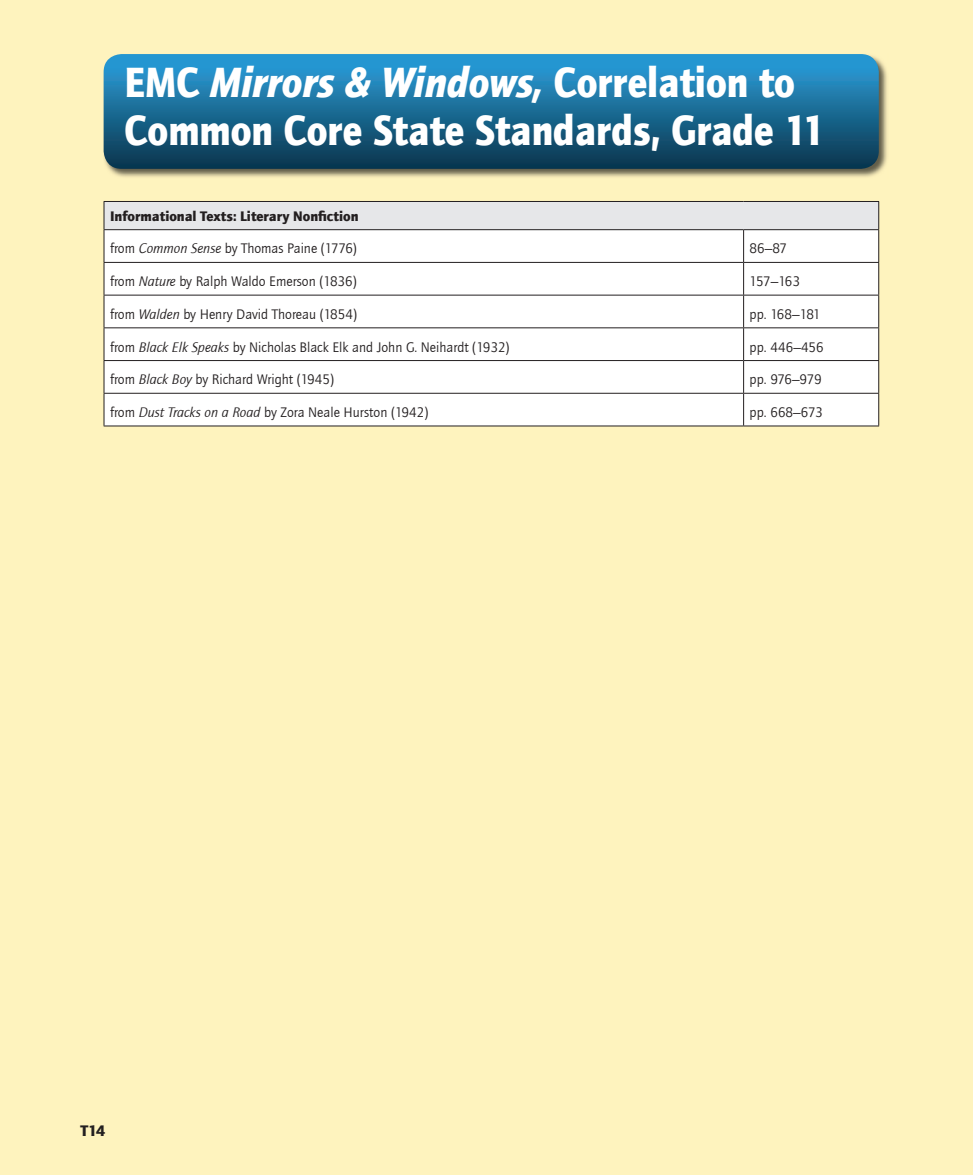
<style>
.page{position:relative;width:973px;height:1175px;background:#fff}
.page>*{position:absolute;margin:0;border:0;box-sizing:border-box;transform-origin:0 0}
.t1{font:900 43.5px/48px "ITC Quay Sans Com";color:#fff;scale:.9 1}
.t2{font:900 15.75px "ITC Quay Sans Com";color:#231f20}
.t3{font:14.25px "ITC Quay Sans Com";color:#231f20}
.t4{font:900 14.25px "ITC Quay Sans Com";color:#231f20}
.s1{font-style:italic}
</style>
<div class="page">
<hr style="left:972px;top:0;width:1px;height:1175px;background:#fef3be">
<div style="left:0;top:0;width:972px;height:1175px;background:#fef3be"></div>
<img style="left:103px;top:59px;width:784px;height:118px">
<svg style="left:104px;top:54px;width:774px;height:115px;background:#1a6a94"></svg>
<div style="left:104px;top:201px;width:774px;height:29px;background:#e6e7e9"></div>
<div style="left:105px;top:230px;width:773px;height:195px;background:#fff"></div>
<hr style="left:104px;top:230px;width:1px;height:32px;background:#231f20">
<hr style="left:743px;top:230px;width:1px;height:32px;background:#231f20">
<hr style="left:878px;top:230px;width:1px;height:32px;background:#231f20">
<hr style="left:104px;top:262px;width:639px;height:1px;background:#231f20">
<hr style="left:104px;top:263px;width:1px;height:32px;background:#231f20">
<hr style="left:743px;top:262px;width:135px;height:1px;background:#231f20">
<hr style="left:743px;top:263px;width:1px;height:32px;background:#231f20">
<hr style="left:878px;top:263px;width:1px;height:32px;background:#231f20">
<hr style="left:104px;top:295px;width:639px;height:1px;background:#231f20">
<hr style="left:104px;top:295px;width:1px;height:32px;background:#231f20">
<hr style="left:743px;top:295px;width:135px;height:1px;background:#231f20">
<hr style="left:743px;top:295px;width:1px;height:32px;background:#231f20">
<hr style="left:878px;top:295px;width:1px;height:32px;background:#231f20">
<hr style="left:104px;top:327px;width:639px;height:1px;background:#231f20">
<hr style="left:104px;top:328px;width:1px;height:32px;background:#231f20">
<hr style="left:743px;top:327px;width:135px;height:1px;background:#231f20">
<hr style="left:743px;top:328px;width:1px;height:32px;background:#231f20">
<hr style="left:878px;top:328px;width:1px;height:32px;background:#231f20">
<hr style="left:104px;top:360px;width:639px;height:1px;background:#231f20">
<hr style="left:104px;top:361px;width:1px;height:32px;background:#231f20">
<hr style="left:743px;top:360px;width:135px;height:1px;background:#231f20">
<hr style="left:743px;top:361px;width:1px;height:32px;background:#231f20">
<hr style="left:878px;top:361px;width:1px;height:32px;background:#231f20">
<hr style="left:104px;top:393px;width:639px;height:1px;background:#231f20">
<hr style="left:104px;top:394px;width:1px;height:31px;background:#231f20">
<hr style="left:743px;top:393px;width:135px;height:1px;background:#231f20">
<hr style="left:743px;top:394px;width:1px;height:31px;background:#231f20">
<hr style="left:878px;top:394px;width:1px;height:31px;background:#231f20">
<hr style="left:104px;top:425px;width:639px;height:1px;background:#231f20">
<hr style="left:743px;top:425px;width:135px;height:1px;background:#231f20">
<hr style="left:104px;top:201px;width:639px;height:1px;background:#231f20">
<svg style="left:104px;top:202px;width:1px;height:27px"></svg>
<hr style="left:743px;top:201px;width:135px;height:1px;background:#231f20">
<svg style="left:878px;top:202px;width:1px;height:27px"></svg>
<hr style="left:104px;top:229px;width:639px;height:1px;background:#231f20">
<hr style="left:743px;top:229px;width:135px;height:1px;background:#231f20">
<h1 class="t1" style="left:125px;top:57px;width:779px">EMC <span class="s1">Mirrors &amp; Windows,</span> Correlation to<br>Common Core State Standards, Grade 11</h1>
<p class="t4" style="left:110px;top:207px;width:250px">Informational Texts: Literary Nonfiction</p>
<p class="t3" style="left:110px;top:240px;width:248px">from <span class="s1">Common Sense</span> by Thomas Paine (1776)</p>
<p class="t3" style="left:749px;top:240px;width:39px">86–87</p>
<p class="t3" style="left:110px;top:273px;width:248px">from <span class="s1">Nature</span> by Ralph Waldo Emerson (1836)</p>
<p class="t3" style="left:749px;top:273px;width:52px">157–163</p>
<p class="t3" style="left:110px;top:306px;width:248px">from <span class="s1">Walden</span> by Henry David Thoreau (1854)</p>
<p class="t3" style="left:749px;top:306px;width:73px">pp. 168–181</p>
<p class="t3" style="left:110px;top:338px;width:401px">from <span class="s1">Black Elk Speaks</span> by Nicholas Black Elk and John G. Neihardt (1932)</p>
<p class="t3" style="left:749px;top:338px;width:76px">pp. 446–456</p>
<p class="t3" style="left:110px;top:371px;width:225px">from <span class="s1">Black Boy</span> by Richard Wright (1945)</p>
<p class="t3" style="left:749px;top:371px;width:74px">pp. 976–979</p>
<p class="t3" style="left:110px;top:404px;width:320px">from <span class="s1">Dust Tracks on a Road</span> by Zora Neale Hurston (1942)</p>
<p class="t3" style="left:749px;top:404px;width:74px">pp. 668–673</p>
<p class="t2" style="left:80px;top:1120px;width:27px">T14</p>
</div>
